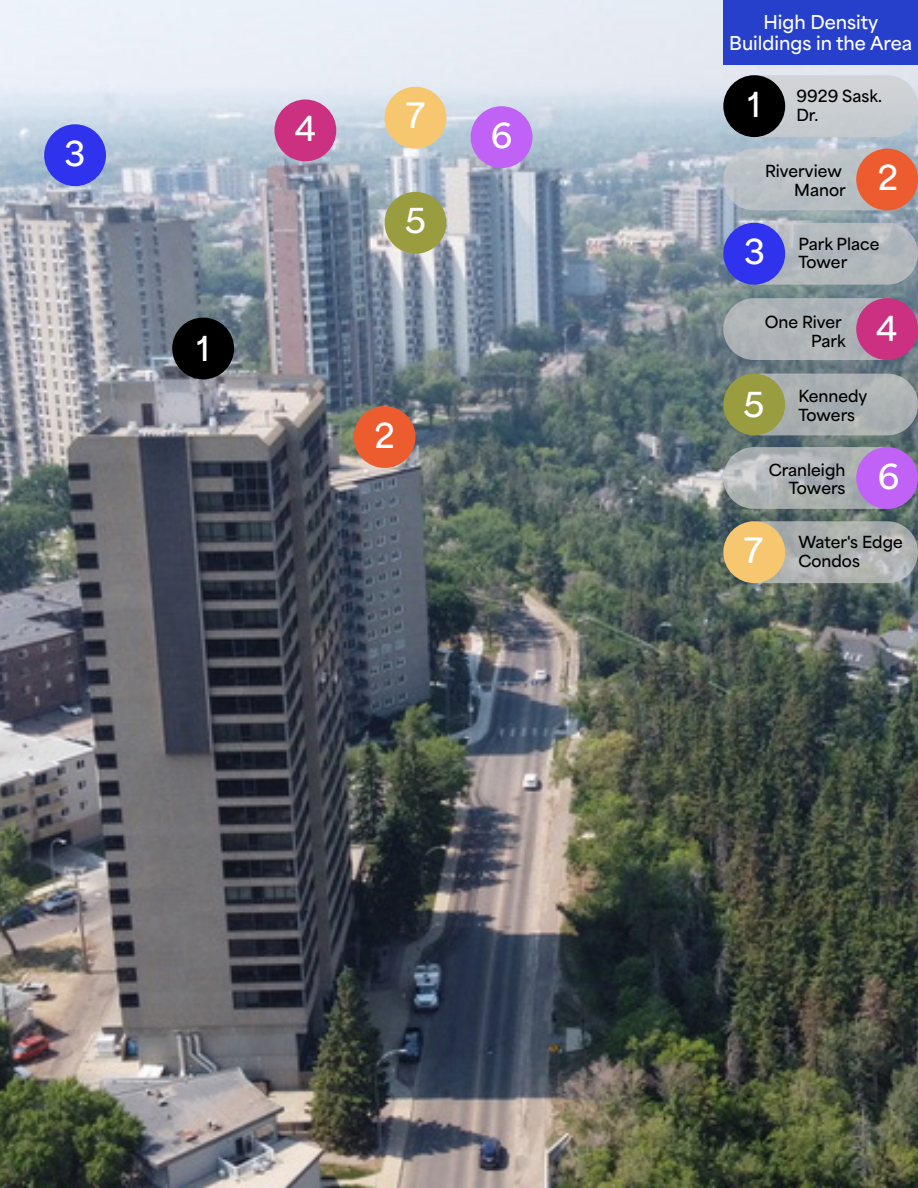
<style>
.page{position:relative;width:918px;height:1188px;background:#fff}
.page>*{position:absolute;margin:0;border:0;box-sizing:border-box;transform-origin:0 0}
.t1{font:600 32.25px "Area Normal";color:#fff}
.t2{font:600 17.85px/21.5px "Area Normal";color:#fff;text-align:center}
.t3{font:600 15.6px/18.8px "Area Normal";color:#000}
</style>
<div class="page">
<img style="left:0;top:0;width:918px;height:1188px">
<div style="left:723px;top:0;width:195px;height:64px;background:#2740cc"></div>
<svg style="left:731px;top:75px;width:187px;height:62px;background:#caced3"></svg>
<div style="left:723px;top:75px;width:62px;height:62px;background:#000;border-radius:50%"></div>
<svg style="left:723px;top:149px;width:187px;height:61px;background:#bac0c5"></svg>
<div style="left:856px;top:149px;width:62px;height:61px;background:#ed5c2e;border-radius:50%"></div>
<svg style="left:731px;top:223px;width:187px;height:62px;background:#afb5bb"></svg>
<div style="left:723px;top:223px;width:62px;height:62px;background:#2f33ed;border-radius:50%"></div>
<svg style="left:723px;top:298px;width:187px;height:62px;background:#a9afb2"></svg>
<div style="left:856px;top:298px;width:62px;height:62px;background:#cc3181;border-radius:50%"></div>
<svg style="left:731px;top:374px;width:187px;height:61px;background:#a6acae"></svg>
<div style="left:723px;top:374px;width:62px;height:61px;background:#9a9c40;border-radius:50%"></div>
<svg style="left:723px;top:447px;width:187px;height:62px;background:#a9aeaf"></svg>
<div style="left:856px;top:447px;width:62px;height:62px;background:#bf62f5;border-radius:50%"></div>
<svg style="left:731px;top:521px;width:187px;height:62px;background:#a8acab"></svg>
<div style="left:723px;top:521px;width:62px;height:62px;background:#f6c76e;border-radius:50%"></div>
<div style="left:172px;top:318px;width:62px;height:61px;background:#000;border-radius:50%"></div>
<div style="left:354px;top:406px;width:62px;height:62px;background:#ed5c2e;border-radius:50%"></div>
<div style="left:44px;top:124px;width:62px;height:62px;background:#2f33ed;border-radius:50%"></div>
<div style="left:274px;top:100px;width:62px;height:61px;background:#cc3181;border-radius:50%"></div>
<div style="left:385px;top:192px;width:61px;height:62px;background:#9a9c40;border-radius:50%"></div>
<div style="left:471px;top:106px;width:61px;height:62px;background:#bf62f5;border-radius:50%"></div>
<div style="left:385px;top:87px;width:61px;height:62px;background:#f6c76e;border-radius:50%"></div>
<h1 class="t1" style="left:65px;top:125px;width:22px">3</h1>
<h1 class="t1" style="left:197px;top:320px;width:14px">1</h1>
<h1 class="t1" style="left:295px;top:100px;width:23px">4</h1>
<h1 class="t1" style="left:406px;top:87px;width:20px">7</h1>
<h1 class="t1" style="left:405px;top:192px;width:22px">5</h1>
<h1 class="t1" style="left:491px;top:107px;width:23px">6</h1>
<h1 class="t1" style="left:374px;top:406px;width:22px">2</h1>
<p class="t2" style="left:729px;top:9px;width:184px">High Density<br>Buildings in the Area</p>
<h1 class="t1" style="left:748px;top:76px;width:14px">1</h1>
<p class="t3" style="left:797px;top:85px;width:87px">9929 Sask.<br>Dr.</p>
<p class="t3" style="left:765px;top:160px;width:82px;text-align:right">Riverview<br>Manor</p>
<h1 class="t1" style="left:878px;top:149px;width:22px">2</h1>
<h1 class="t1" style="left:744px;top:223px;width:22px">3</h1>
<p class="t3" style="left:798px;top:232px;width:83px">Park Place<br>Tower</p>
<p class="t3" style="left:765px;top:311px;width:83px;text-align:right">One River<br>Park</p>
<h1 class="t1" style="left:876px;top:300px;width:23px">4</h1>
<h1 class="t1" style="left:744px;top:375px;width:22px">5</h1>
<p class="t3" style="left:798px;top:385px;width:70px">Kennedy<br>Towers</p>
<p class="t3" style="left:769px;top:458px;width:78px;text-align:right">Cranleigh<br>Towers</p>
<h1 class="t1" style="left:878px;top:447px;width:23px">6</h1>
<h1 class="t1" style="left:744px;top:522px;width:20px">7</h1>
<p class="t3" style="left:798px;top:531px;width:106px">Water's Edge<br>Condos</p>
</div>
